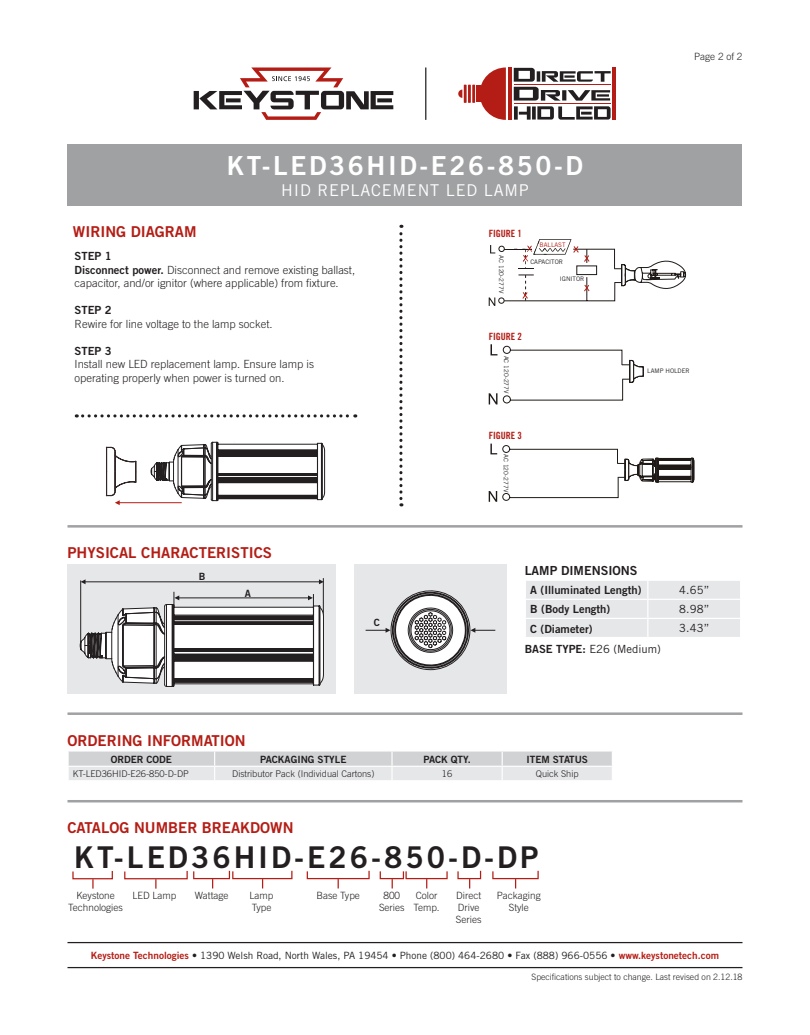
<style>
.page{position:relative;width:810px;height:1035px;background:#fff}
.page>*{position:absolute;margin:0;border:0;box-sizing:border-box;transform-origin:0 0}
.t1{font:30px "Trade Gothic Bold Two";letter-spacing:.1em;color:#231f20}
.t2{font:26.25px "Trade Gothic Bold Two";letter-spacing:.1em;color:#fff}
.t3{font:16.25px "Trade Gothic";letter-spacing:.05em;color:#fff}
.t4{font:15px "Trade Gothic Bold Two";color:#b41d15}
.t5{font:12.5px "Trade Gothic Bold Two";color:#231f20}
.t6{font:300 11.25px/13.5px "Trade Gothic";color:#231f20}
.t7{font:11.25px "Trade Gothic Bold Two";color:#231f20}
.t8{font:11.25px "Trade Gothic";color:#231f20}
.t9{font:10px "Trade Gothic";color:#231f20}
.t10{font:300 10px/12px "Trade Gothic";color:#231f20;text-align:center}
.t11{font:10px "Trade Gothic Bold Two";color:#231f20}
.t12{font:10px "Trade Gothic Bold Cond Twenty";color:#b41d15}
.t13{font:300 9.25px "Trade Gothic";color:#231f20}
.t14{font:300 8.75px "Trade Gothic";color:#231f20}
.t15{font:6.25px "Trade Gothic";color:#231f20}
.t16{font:6.25px "Trade Gothic";color:#b41d15}
.s1{font-family:"Trade Gothic Bold Two";font-weight:400}
.s2{font-family:"Trade Gothic Bold Two"}
.s3{font-family:"Trade Gothic Bold Two";color:#b41d15}
</style>
<div class="page">
<div style="left:68px;top:564px;width:268px;height:130px;background:#e6e7e9"></div>
<svg style="left:68px;top:751px;width:544px;height:29px;background:#dddee0"></svg>
<hr style="left:68px;top:800px;width:674px;height:2px;background:#a0a1a3">
<hr style="left:68px;top:525px;width:674px;height:3px;background:#a0a1a3">
<hr style="left:68px;top:712px;width:674px;height:3px;background:#a0a1a3">
<hr style="left:68px;top:967px;width:674px;height:1px;background:#231f20">
<hr style="left:68px;top:942px;width:674px;height:1px;background:#231f20">
<svg style="left:72px;top:870px;width:41px;height:19px"></svg>
<svg style="left:124px;top:870px;width:169px;height:19px"></svg>
<div style="left:380px;top:871px;width:24px;height:8px;border:1px solid #b41d15"></div>
<svg style="left:306px;top:870px;width:64px;height:18px"></svg>
<div style="left:405px;top:871px;width:43px;height:8px;border:1px solid #b41d15"></div>
<svg style="left:492px;top:870px;width:47px;height:18px"></svg>
<svg style="left:457px;top:870px;width:25px;height:18px"></svg>
<div style="left:68px;top:144px;width:674px;height:62px;background:#a0a1a3"></div>
<svg style="left:194px;top:68px;width:199px;height:52px"></svg>
<hr style="left:425px;top:68px;width:1px;height:52px;background:#231f20">
<svg style="left:514px;top:68px;width:97px;height:52px"></svg>
<svg style="left:481px;top:68px;width:25px;height:52px"></svg>
<hr style="left:508px;top:68px;width:4px;height:52px;background:#b41d15">
<hr style="left:613px;top:68px;width:3px;height:52px;background:#b41d15">
<hr style="left:514px;top:84px;width:97px;height:1px;background:#b41d15">
<hr style="left:514px;top:103px;width:97px;height:1px;background:#b41d15">
<div style="left:476px;top:85px;width:5px;height:17px;background:#b41d15"></div>
<svg style="left:458px;top:90px;width:4px;height:8px"></svg>
<hr style="left:472px;top:85px;width:3px;height:18px;background:#b41d15">
<hr style="left:468px;top:85px;width:3px;height:18px;background:#b41d15">
<hr style="left:464px;top:85px;width:3px;height:18px;background:#b41d15">
<div style="left:526px;top:581px;width:214px;height:56px;background:#e6e7e9"></div>
<div style="left:354px;top:564px;width:153px;height:130px;background:#e6e7e9"></div>
<svg style="left:366px;top:590px;width:129px;height:81px"></svg>
<svg style="left:489px;top:239px;width:198px;height:67px"></svg>
<svg style="left:491px;top:344px;width:6px;height:11px"></svg>
<svg style="left:489px;top:393px;width:8px;height:11px"></svg>
<svg style="left:503px;top:346px;width:141px;height:58px"></svg>
<svg style="left:489px;top:444px;width:206px;height:58px"></svg>
<svg style="left:399px;top:225px;width:4px;height:281px"></svg>
<hr style="left:323px;top:578px;width:1px;height:40px;background:#231f20">
<svg style="left:319px;top:579px;width:5px;height:5px"></svg>
<svg style="left:81px;top:579px;width:5px;height:5px"></svg>
<hr style="left:85px;top:581px;width:235px;height:1px;background:#231f20">
<hr style="left:80px;top:580px;width:1px;height:65px;background:#231f20">
<svg style="left:79px;top:592px;width:245px;height:95px"></svg>
<svg style="left:83px;top:414px;width:273px;height:4px"></svg>
<svg style="left:106px;top:447px;width:31px;height:58px"></svg>
<hr style="left:119px;top:502px;width:63px;height:1px;background:#b41d15">
<svg style="left:150px;top:441px;width:175px;height:60px"></svg>
<h2 class="t2" style="left:227px;top:149px;width:358px">KT-LED36HID-E26-850-D</h2>
<h3 class="t3" style="left:281px;top:180px;width:249px">HID REPLACEMENT LED LAMP</h3>
<h3 class="t4" style="left:73px;top:222px;width:125px">WIRING DIAGRAM</h3>
<p class="t7" style="left:75px;top:249px;width:39px">STEP 1</p>
<p class="t6" style="left:75px;top:263px;width:282px"><span class="s1">Disconnect power.</span> Disconnect and remove existing ballast, capacitor, and/or ignitor (where applicable) from fixture.</p>
<p class="t7" style="left:75px;top:303px;width:39px">STEP 2</p>
<p class="t6" style="left:75px;top:317px;width:200px">Rewire for line voltage to the lamp socket.</p>
<p class="t7" style="left:75px;top:344px;width:39px">STEP 3</p>
<p class="t6" style="left:75px;top:357px;width:241px">Install new LED replacement lamp. Ensure lamp is operating properly when power is turned on.</p>
<h3 class="t4" style="left:68px;top:544px;width:206px">PHYSICAL CHARACTERISTICS</h3>
<p class="t12" style="left:489px;top:227px;width:35px">FIGURE 1</p>
<p class="t16" style="left:540px;top:241px;width:28px">BALLAST</p>
<p class="t15" style="left:505px;top:255px;width:40px;rotate:90deg">AC 120-277V</p>
<p class="t15" style="left:530px;top:258px;width:34px">CAPACITOR</p>
<p class="t15" style="left:560px;top:275px;width:26px">IGNITOR</p>
<p class="t12" style="left:489px;top:330px;width:35px">FIGURE 2</p>
<p class="t15" style="left:510px;top:356px;width:40px;rotate:90deg">AC 120-277V</p>
<p class="t12" style="left:489px;top:429px;width:35px">FIGURE 3</p>
<p class="t15" style="left:510px;top:454px;width:40px;rotate:90deg">AC 120-277V</p>
<p class="t10" style="left:694px;top:51px;width:50px">Page 2 of 2</p>
<p class="t15" style="left:647px;top:367px;width:44px">LAMP HOLDER</p>
<p class="t11" style="left:199px;top:570px;width:8px">B</p>
<p class="t11" style="left:245px;top:587px;width:8px">A</p>
<p class="t11" style="left:374px;top:616px;width:8px">C</p>
<p class="t5" style="left:525px;top:562px;width:114px">LAMP DIMENSIONS</p>
<p class="t7" style="left:530px;top:583px;width:113px">A (Illuminated Length)</p>
<p class="t8" style="left:679px;top:583px;width:32px">4.65”</p>
<p class="t7" style="left:530px;top:602px;width:81px">B (Body Length)</p>
<p class="t8" style="left:679px;top:602px;width:32px">8.98”</p>
<p class="t7" style="left:530px;top:622px;width:64px">C (Diameter)</p>
<p class="t8" style="left:679px;top:621px;width:32px">3.43”</p>
<p class="t8" style="left:525px;top:642px;width:138px"><span class="s2">BASE TYPE:</span> E26 (Medium)</p>
<h3 class="t4" style="left:68px;top:731px;width:180px">ORDERING INFORMATION</h3>
<p class="t11" style="left:111px;top:753px;width:63px">ORDER CODE</p>
<p class="t11" style="left:260px;top:753px;width:88px">PACKAGING STYLE</p>
<p class="t11" style="left:423px;top:753px;width:49px">PACK QTY.</p>
<p class="t11" style="left:527px;top:753px;width:63px">ITEM STATUS</p>
<p class="t13" style="left:73px;top:768px;width:118px">KT-LED36HID-E26-850-D-DP</p>
<p class="t13" style="left:232px;top:768px;width:144px">Distributor Pack (Individual Cartons)</p>
<p class="t13" style="left:442px;top:768px;width:12px">16</p>
<p class="t13" style="left:536px;top:768px;width:44px">Quick Ship</p>
<h3 class="t4" style="left:68px;top:819px;width:228px">CATALOG NUMBER BREAKDOWN</h3>
<h1 class="t1" style="left:74px;top:839px;width:466px">KT-LED36HID-E26-850-D-DP</h1>
<p class="t10" style="left:68px;top:890px;width:56px">Keystone<br>Technologies</p>
<p class="t10" style="left:133px;top:890px;width:45px">LED Lamp</p>
<p class="t10" style="left:250px;top:890px;width:25px;text-align:left">Lamp<br>Type</p>
<p class="t10" style="left:379px;top:890px;width:27px">800<br>Series</p>
<p class="t10" style="left:195px;top:890px;width:35px">Wattage</p>
<p class="t10" style="left:316px;top:890px;width:45px">Base Type</p>
<p class="t10" style="left:413px;top:890px;width:28px;text-align:left">Color<br>Temp.</p>
<p class="t10" style="left:497px;top:890px;width:45px">Packaging<br>Style</p>
<p class="t10" style="left:456px;top:890px;width:27px;text-align:left">Direct<br>Drive<br>Series</p>
<p class="t9" style="left:91px;top:949px;width:630px"><span class="s3">Keystone Technologies</span> <span class="s2">•</span> 1390 Welsh Road, North Wales, PA 19454 <span class="s2">•</span> Phone (800) 464-2680 <span class="s2">•</span> Fax (888) 966-0556 • <span class="s3">www.keystonetech.com</span></p>
<p class="t14" style="left:531px;top:972px;width:213px">Specifications subject to change. Last revised on 2.12.18</p>
</div>
